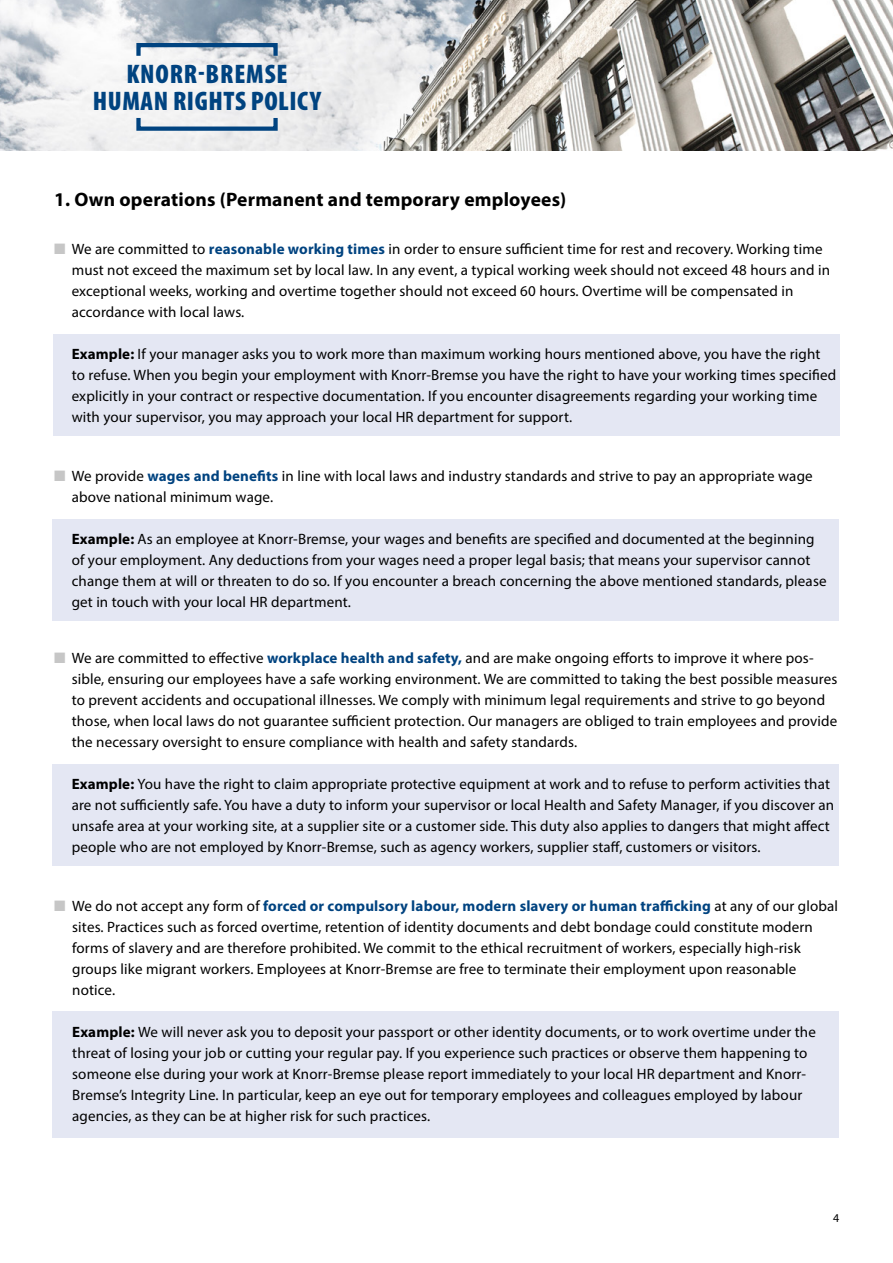
<style>
.page{position:relative;width:893px;height:1263px;background:#fff}
.page>*{position:absolute;margin:0;border:0;box-sizing:border-box;transform-origin:0 0}
.t1{font:900 condensed 27px/27px "Myriad Pro";letter-spacing:.02em;color:#004380;text-align:center}
.t2{font:700 19.5px "Myriad Pro";letter-spacing:.01em;color:#000}
.t3{font:15px/21px "Myriad Pro";letter-spacing:.01em;color:#000}
.t4{font:12px "Myriad Pro";color:#000}
.s1{color:#c6c6c6}
.s2{font-weight:700;color:#004380}
.s3{font-weight:700}
</style>
<div class="page">
<div style="left:53px;top:334px;width:787px;height:102px;background:#e4e7f3"></div>
<div style="left:53px;top:765px;width:786px;height:101px;background:#e4e7f3"></div>
<div style="left:53px;top:1011px;width:786px;height:127px;background:#e4e7f3"></div>
<div style="left:53px;top:519px;width:786px;height:102px;background:#e4e7f3"></div>
<img style="left:0;top:0;width:893px;height:151px">
<div style="left:136px;top:43px;width:142px;height:15px;border:4px solid #004380"></div>
<div style="left:136px;top:116px;width:142px;height:15px;border:4px solid #004380"></div>
<h1 class="t1" style="left:93px;top:59px;width:230px">KNORR-BREMSE<br>HUMAN RIGHTS POLICY</h1>
<h2 class="t2" style="left:54px;top:187px;width:514px">1. Own operations (Permanent and temporary employees)</h2>
<p class="t3" style="left:72px;top:238px;width:760px;text-indent:-18px"><span class="s1">■</span> We are committed to <span class="s2">reasonable working times</span> in order to ensure sufficient time for rest and recovery. Working time must not exceed the maximum set by local law. In any event, a typical working week should not exceed 48 hours and in exceptional weeks, working and overtime together should not exceed 60 hours. Overtime will be compensated in accordance with local laws.</p>
<p class="t3" style="left:72px;top:343px;width:766px"><span class="s3">Example:</span> If your manager asks you to work more than maximum working hours mentioned above, you have the right to refuse. When you begin your employment with Knorr-Bremse you have the right to have your working times specified explicitly in your contract or respective documentation. If you encounter disagreements regarding your working time with your supervisor, you may approach your local HR department for support.</p>
<p class="t3" style="left:72px;top:465px;width:742px;text-indent:-18px"><span class="s1">■</span> We provide <span class="s2">wages and benefits</span> in line with local laws and industry standards and strive to pay an appropriate wage above national minimum wage.</p>
<p class="t3" style="left:72px;top:528px;width:756px"><span class="s3">Example:</span> As an employee at Knorr-Bremse, your wages and benefits are specified and documented at the beginning of your employment. Any deductions from your wages need a proper legal basis; that means your supervisor cannot change them at will or threaten to do so. If you encounter a breach concerning the above mentioned standards, please get in touch with your local HR department.</p>
<p class="t3" style="left:72px;top:647px;width:767px;text-indent:-18px"><span class="s1">■</span> We are committed to effective <span class="s2">workplace health and safety,</span> and are make ongoing efforts to improve it where pos&shy;sible, ensuring our employees have a safe working environment. We are committed to taking the best possible measures to prevent accidents and occupational illnesses. We comply with minimum legal requirements and strive to go beyond those, when local laws do not guarantee sufficient protection. Our managers are obliged to train employees and provide the necessary oversight to ensure compliance with health and safety standards.</p>
<p class="t3" style="left:72px;top:773px;width:764px"><span class="s3">Example:</span> You have the right to claim appropriate protective equipment at work and to refuse to perform activities that are not sufficiently safe. You have a duty to inform your supervisor or local Health and Safety Manager, if you discover an unsafe area at your working site, at a supplier site or a customer side. This duty also applies to dangers that might affect people who are not employed by Knorr-Bremse, such as agency workers, supplier staff, customers or visitors.</p>
<p class="t3" style="left:72px;top:895px;width:767px;text-indent:-18px"><span class="s1">■</span> We do not accept any form of <span class="s2">forced or compulsory labour, modern slavery or human trafficking</span> at any of our global sites. Practices such as forced overtime, retention of identity documents and debt bondage could constitute modern forms of slavery and are therefore prohibited. We commit to the ethical recruitment of workers, especially high-risk groups like migrant workers. Employees at Knorr-Bremse are free to terminate their employment upon reasonable notice.</p>
<p class="t3" style="left:72px;top:1021px;width:745px"><span class="s3">Example:</span> We will never ask you to deposit your passport or other identity documents, or to work overtime under the threat of losing your job or cutting your regular pay. If you experience such practices or observe them happening to someone else during your work at Knorr-Bremse please report immediately to your local HR department and Knorr-Bremse’s Integrity Line. In particular, keep an eye out for temporary employees and colleagues employed by labour agencies, as they can be at higher risk for such practices.</p>
<p class="t4" style="left:833px;top:1210px;width:8px">4</p>
</div>
